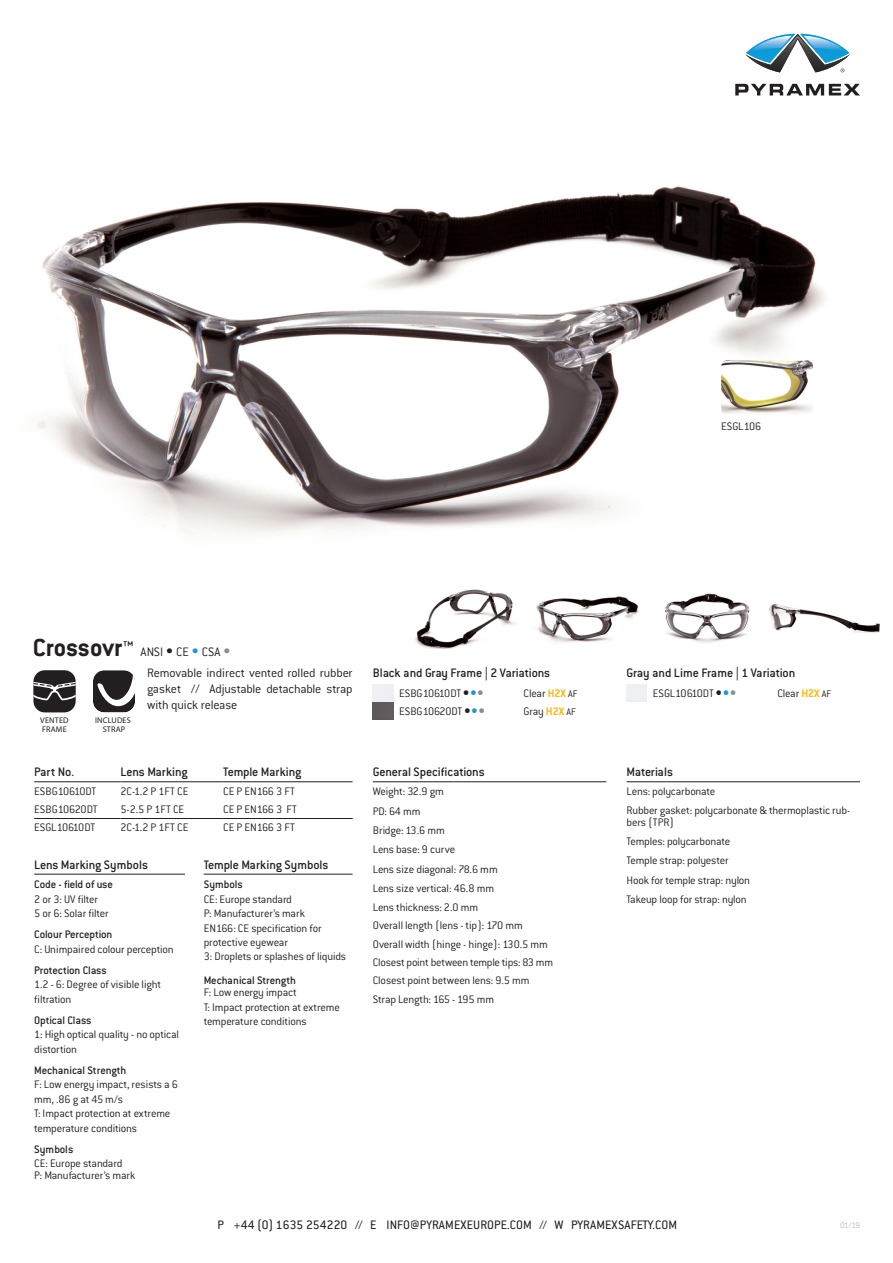
<style>
.page{position:relative;width:893px;height:1263px;background:#fff}
.page>*{position:absolute;margin:0;border:0;box-sizing:border-box;transform-origin:0 0}
.Model_Name{font:700 27px "Conduit ITC Std";color:#231f20}
.Description___no_rul{font:500 13.5px "Conduit ITC Std";letter-spacing:-.01em;color:#231f20}
.Description___no_rul-2{font:300 13.5px/16.2px "Conduit ITC Std";letter-spacing:-.01em;color:#231f20;text-align:justify}
.t1{font:13.5px "Conduit ITC Std";letter-spacing:.01em;color:#231f20}
.Part_No{font:300 12px/12px "Conduit ITC Std";letter-spacing:-.015em;color:#231f20}
.Description___no_rul-3{font:300 12px/14.4px "Conduit ITC Std";letter-spacing:-.015em;color:#231f20}
.Description___no_rul-4{font:500 12px/12px "Conduit ITC Std";letter-spacing:-.01em;color:#231f20}
.Part_No-2{font:300 9px "Conduit ITC Std";color:#bcbdc0}
.t2{font:8.25px/9.4px "Myriad Pro";letter-spacing:.02em;color:#231f20;text-align:center}
.s1{font-weight:400;font-size:16.5px}
.s2{font-weight:400;font-size:16.5px;color:#1999d6}
.s3{font-weight:400;font-size:16.5px;color:#8c8d8f}
.s4{font-weight:500}
.s5{font-weight:300}
.s6{font-weight:900;font-size:13.8px}
.s7{font-weight:900;font-size:13.8px;color:#1999d6}
.s8{font-weight:900;font-size:13.8px;color:#8c8d8f}
.s9{font-weight:700;color:#fcb814}
.s10{font-size:10.5px}
</style>
<div class="page">
<img style="left:36px;top:186px;width:789px;height:349px">
<img style="left:721px;top:360px;width:92px;height:55px">
<hr style="left:373px;top:781px;width:233px;height:1px;background:#231f20">
<hr style="left:627px;top:781px;width:233px;height:1px;background:#231f20">
<svg style="left:121px;top:782px;width:232px;height:1px"></svg>
<hr style="left:34px;top:781px;width:87px;height:1px;background:#231f20">
<hr style="left:121px;top:781px;width:102px;height:1px;background:#231f20">
<hr style="left:223px;top:781px;width:130px;height:1px;background:#231f20">
<hr style="left:34px;top:818px;width:87px;height:1px;background:#231f20">
<hr style="left:121px;top:818px;width:102px;height:1px;background:#231f20">
<hr style="left:223px;top:818px;width:130px;height:1px;background:#231f20">
<svg style="left:93px;top:670px;width:42px;height:42px"></svg>
<div style="left:33px;top:670px;width:43px;height:42px;background:#231f20;border-radius:11px"></div>
<svg style="left:33px;top:682px;width:43px;height:18px"></svg>
<img style="left:373px;top:703px;width:20px;height:16px">
<svg style="left:735px;top:84px;width:125px;height:11px"></svg>
<svg style="left:745px;top:34px;width:105px;height:38px"></svg>
<img style="left:415px;top:589px;width:465px;height:60px">
<hr style="left:34px;top:874px;width:151px;height:1px;background:#231f20">
<hr style="left:204px;top:874px;width:149px;height:1px;background:#231f20">
<p class="Part_No" style="left:721px;top:420px;width:42px">ESGL106</p>
<p class="Model_Name" style="left:33px;top:632px;width:103px">Crossovr™</p>
<p class="Description___no_rul-2" style="left:141px;top:644px;width:92px">ANSI <span class="s1">•</span> CE <span class="s2">•</span> CSA <span class="s3">•</span></p>
<p class="Description___no_rul-2" style="left:147px;top:664px;width:207px">Removable indirect vented rolled rubber gasket // Adjustable detachable strap with quick release</p>
<p class="t2" style="left:95px;top:715px;width:37px">INCLUDES<br>STRAP</p>
<p class="t2" style="left:40px;top:715px;width:30px;text-align:left">VENTED<br>FRAME</p>
<p class="Description___no_rul" style="left:34px;top:764px;width:41px">Part No.</p>
<p class="Description___no_rul" style="left:121px;top:764px;width:69px">Lens Marking</p>
<p class="Description___no_rul" style="left:223px;top:764px;width:80px">Temple Marking</p>
<p class="Part_No" style="left:34px;top:785px;width:64px">ESBG10610DT</p>
<p class="Part_No" style="left:121px;top:785px;width:69px">2C-1.2 P 1FT CE</p>
<p class="Part_No" style="left:223px;top:785px;width:73px">CE P EN166 3 FT</p>
<p class="Part_No" style="left:34px;top:803px;width:65px">ESBG10620DT</p>
<p class="Part_No" style="left:121px;top:803px;width:65px">5-2.5 P 1FT CE</p>
<p class="Part_No" style="left:223px;top:803px;width:75px">CE P EN166 3 FT</p>
<p class="Part_No" style="left:34px;top:821px;width:63px">ESGL10610DT</p>
<p class="Part_No" style="left:121px;top:821px;width:69px">2C-1.2 P 1FT CE</p>
<p class="Part_No" style="left:223px;top:821px;width:73px">CE P EN166 3 FT</p>
<p class="Description___no_rul" style="left:34px;top:857px;width:115px">Lens Marking Symbols</p>
<p class="Description___no_rul-3" style="left:34px;top:877px;width:80px"><span class="s4">Code - field of use<br></span>2 or 3: UV filter<br>5 or 6: Solar filter</p>
<p class="Description___no_rul-3" style="left:34px;top:927px;width:141px"><span class="s4">Colour Perception<br></span>C: Unimpaired colour perception</p>
<p class="Description___no_rul-3" style="left:34px;top:963px;width:128px"><span class="s4">Protection Class<br></span>1.2 - 6: Degree of visible light filtration</p>
<p class="Description___no_rul-3" style="left:34px;top:1013px;width:146px"><span class="s4">Optical Class<br></span>1: High optical quality - no optical distortion</p>
<p class="Description___no_rul-3" style="left:34px;top:1062px;width:145px"><span class="s4">Mechanical Strength<br></span>F: Low energy impact, resists a 6 mm, .86 g at 45 m/s<br>T: Impact protection at extreme temperature conditions</p>
<p class="Description___no_rul-3" style="left:34px;top:1141px;width:90px"><span class="s4">Symbols<br></span>CE: Europe standard</p>
<p class="Description___no_rul-3" style="left:34px;top:1168px;width:103px">P: Manufacturer’s mark</p>
<p class="Description___no_rul" style="left:204px;top:857px;width:126px">Temple Marking Symbols</p>
<p class="Description___no_rul-3" style="left:204px;top:877px;width:144px"><span class="s4">Symbols<br></span>CE: Europe standard<br>P: Manufacturer’s mark<br>EN166: CE specification for protective eyewear<br>3: Droplets or splashes of liquids</p>
<p class="Description___no_rul-4" style="left:204px;top:974px;width:94px">Mechanical Strength<br><span class="s5">F: Low energy impact</span></p>
<p class="Description___no_rul-3" style="left:204px;top:999px;width:138px">T: Impact protection at extreme temperature conditions</p>
<p class="Description___no_rul" style="left:373px;top:664px;width:179px">Black and Gray Frame | 2 Variations</p>
<p class="Part_No" style="left:399px;top:686px;width:86px">ESBG10610DT <span class="s6">•</span><span class="s7">•</span><span class="s8">•</span></p>
<p class="Part_No" style="left:524px;top:686px;width:56px">Clear <span class="s9">H2X</span> <span class="s10">AF</span></p>
<p class="Part_No" style="left:399px;top:705px;width:87px">ESBG10620DT <span class="s6">•</span><span class="s7">•</span><span class="s8">•</span></p>
<p class="Part_No" style="left:524px;top:705px;width:54px">Gray <span class="s9">H2X</span> <span class="s10">AF</span></p>
<p class="Description___no_rul" style="left:373px;top:764px;width:113px">General Specifications</p>
<p class="Part_No" style="left:373px;top:785px;width:73px">Weight: 32.9 gm</p>
<p class="Part_No" style="left:373px;top:804px;width:49px">PD: 64 mm</p>
<p class="Part_No" style="left:373px;top:824px;width:74px">Bridge: 13.6 mm</p>
<p class="Part_No" style="left:373px;top:843px;width:84px">Lens base: 9 curve</p>
<p class="Part_No" style="left:373px;top:862px;width:126px">Lens size diagonal: 78.6 mm</p>
<p class="Part_No" style="left:373px;top:882px;width:123px">Lens size vertical: 46.8 mm</p>
<p class="Part_No" style="left:373px;top:901px;width:107px">Lens thickness: 2.0 mm</p>
<p class="Part_No" style="left:373px;top:919px;width:151px">Overall length (lens - tip): 170 mm</p>
<p class="Part_No" style="left:373px;top:937px;width:177px">Overall width (hinge - hinge): 130.5 mm</p>
<p class="Part_No" style="left:373px;top:956px;width:182px">Closest point between temple tips: 83 mm</p>
<p class="Part_No" style="left:373px;top:974px;width:158px">Closest point between lens: 9.5 mm</p>
<p class="Part_No" style="left:373px;top:992px;width:123px">Strap Length: 165 - 195 mm</p>
<p class="Description___no_rul" style="left:627px;top:664px;width:170px">Gray and Lime Frame | 1 Variation</p>
<p class="Part_No" style="left:653px;top:686px;width:85px">ESGL10610DT <span class="s6">•</span><span class="s7">•</span><span class="s8">•</span></p>
<p class="Part_No" style="left:777px;top:686px;width:56px">Clear <span class="s9">H2X</span> <span class="s10">AF</span></p>
<p class="Description___no_rul" style="left:627px;top:764px;width:48px">Materials</p>
<p class="Part_No" style="left:627px;top:785px;width:90px">Lens: polycarbonate</p>
<p class="Part_No" style="left:627px;top:804px;width:225px">Rubber gasket: polycarbonate &amp; thermoplastic rub&shy;bers (TPR)</p>
<p class="Part_No" style="left:627px;top:835px;width:105px">Temples: polycarbonate</p>
<p class="Part_No" style="left:627px;top:854px;width:104px">Temple strap: polyester</p>
<p class="Part_No" style="left:627px;top:873px;width:125px">Hook for temple strap: nylon</p>
<p class="Part_No" style="left:627px;top:893px;width:122px">Takeup loop for strap: nylon</p>
<p class="t1" style="left:217px;top:1217px;width:461px">P +44 (0) 1635 254220 // E INFO@PYRAMEXEUROPE.COM // W PYRAMEXSAFETY.COM</p>
<p class="Part_No-2" style="left:840px;top:1219px;width:21px">01/19</p>
</div>
